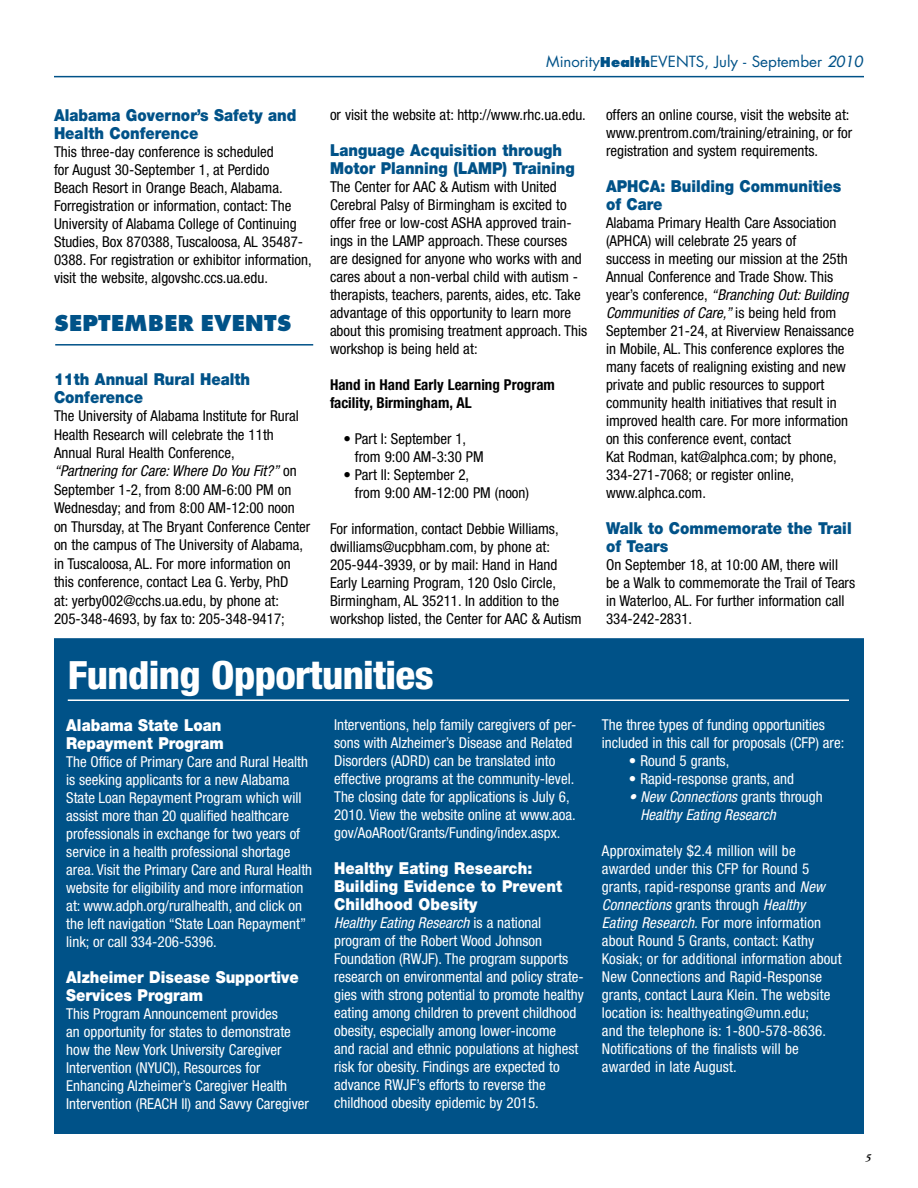
<style>
.page{position:relative;width:918px;height:1188px;background:#fff}
.page>*{position:absolute;margin:0;border:0;box-sizing:border-box;transform-origin:0 0}
.t1{font:800 condensed 39px "Helvetica Neue";letter-spacing:-.015em;color:#fff;scale:1.05 1}
.t2{font:800 24px "Futura T";color:#005288}
.t3{font:900 16.5px/18px "Helvetica Neue";color:#005288;scale:.9 1}
.t4{font:900 16.5px/18px "Helvetica Neue";color:#fff;scale:.9 1}
.t5{font:condensed 15px/18px "Helvetica Neue";color:#000}
.t6{font:condensed 15px/18px "Helvetica Neue";color:#fff}
.t7{font:700 condensed 15px/18px "Helvetica Neue";color:#000}
.t8{font:italic condensed 15px/18px "Helvetica Neue";color:#fff}
.t9{font:15px "Futura";color:#005288}
.t10{font:italic 700 10.5px "Adobe Garamond Pro";color:#000}
.s1{font-style:italic}
.s2{font-family:"Futura T";font-weight:800}
.s3{font-style:normal}
</style>
<div class="page">
<hr style="left:54px;top:76px;width:810px;height:1px;background:#005288">
<div style="left:54px;top:638px;width:810px;height:496px;background:#005288"></div>
<hr style="left:68px;top:699px;width:781px;height:2px;background:#fff">
<hr style="left:55px;top:344px;width:258px;height:2px;background:#005288">
<p class="t3" style="left:54px;top:106px;width:271px">Alabama Governor’s Safety and<br>Health Conference</p>
<p class="t5" style="left:54px;top:142px;width:259px">This three-day conference is scheduled<br>for August 30-September 1, at Perdido<br>Beach Resort in Orange Beach, Alabama.<br>Forregistration or information, contact: The University of Alabama College of Continuing Studies, Box 870388, Tuscaloosa, AL 35487- 0388. For registration or exhibitor information, visit the website, algovshc.ccs.ua.edu.</p>
<h2 class="t2" style="left:54px;top:308px;width:239px">SEPTEMBER EVENTS</h2>
<p class="t3" style="left:54px;top:370px;width:220px">11th Annual Rural Health<br>Conference</p>
<p class="t5" style="left:54px;top:406px;width:258px;line-height:18.5px">The University of Alabama Institute for Rural Health Research will celebrate the 11th Annual Rural Health Conference,<br><span class="s1">“Partnering for Care: Where Do You Fit?”</span> on September 1-2, from 8:00 AM-6:00 PM on Wednesday; and from 8:00 AM-12:00 noon on Thursday, at The Bryant Conference Center on the campus of The University of Alabama, in Tuscaloosa, AL. For more information on this conference, contact Lea G. Yerby, PhD<br>at: yerby002@cchs.ua.edu, by phone at:<br>205-348-4693, by fax to: 205-348-9417;</p>
<p class="t9" style="left:546px;top:52px;width:318px">Minority<span class="s2">Health</span>EVENTS, July - September <span class="s1">2010</span></p>
<p class="t5" style="left:330px;top:105px;width:257px">or visit the website at: http://www.rhc.ua.edu.</p>
<p class="t3" style="left:330px;top:141px;width:274px">Language Acquisition through<br>Motor Planning (LAMP) Training</p>
<p class="t5" style="left:330px;top:177px;width:259px">The Center for AAC &amp; Autism with United Cerebral Palsy of Birmingham is excited to offer free or low-cost ASHA approved train&shy;ings in the LAMP approach. These courses are designed for anyone who works with and cares about a non-verbal child with autism - therapists, teachers, parents, aides, etc. Take advantage of this opportunity to learn more about this promising treatment approach. This workshop is being held at:</p>
<p class="t7" style="left:330px;top:375px;width:226px">Hand in Hand Early Learning Program facility, Birmingham, AL</p>
<p class="t5" style="left:355px;top:429px;width:130px;text-indent:-11px">• Part I: September 1, from 9:00 AM-3:30 PM</p>
<p class="t5" style="left:355px;top:465px;width:176px;text-indent:-11px">• Part II: September 2,<br>from 9:00 AM-12:00 PM (noon)</p>
<p class="t5" style="left:330px;top:519px;width:253px">For information, contact Debbie Williams, dwilliams@ucpbham.com, by phone at:<br>205-944-3939, or by mail: Hand in Hand Early Learning Program, 120 Oslo Circle, Birmingham, AL 35211. In addition to the workshop listed, the Center for AAC &amp; Autism</p>
<p class="t5" style="left:606px;top:105px;width:248px">offers an online course, visit the website at: www.prentrom.com/training/etraining, or for registration and system requirements.</p>
<p class="t3" style="left:606px;top:177px;width:263px">APHCA: Building Communities of Care</p>
<p class="t5" style="left:606px;top:213px;width:249px">Alabama Primary Health Care Association (APHCA) will celebrate 25 years of<br>success in meeting our mission at the 25th Annual Conference and Trade Show. This year’s conference, <span class="s1">“Branching Out: Building Communities of Care,”</span> is being held from September 21-24, at Riverview Renaissance in Mobile, AL. This conference explores the many facets of realigning existing and new private and public resources to support community health initiatives that result in improved health care. For more information on this conference event, contact<br>Kat Rodman, kat@alphca.com; by phone, 334-271-7068; or register online, www.alphca.com.</p>
<p class="t3" style="left:606px;top:519px;width:274px">Walk to Commemorate the Trail of Tears</p>
<p class="t5" style="left:606px;top:555px;width:251px">On September 18, at 10:00 AM, there will be a Walk to commemorate the Trail of Tears in Waterloo, AL. For further information call 334-242-2831.</p>
<h1 class="t1" style="left:68px;top:651px;width:350px">Funding Opportunities</h1>
<p class="t4" style="left:66px;top:716px;width:177px">Alabama State Loan<br>Repayment Program</p>
<p class="t6" style="left:66px;top:752px;width:247px">The Office of Primary Care and Rural Health is seeking applicants for a new Alabama State Loan Repayment Program which will assist more than 20 qualified healthcare professionals in exchange for two years of service in a health professional shortage area. Visit the Primary Care and Rural Health website for eligibility and more information at: www.adph.org/ruralhealth, and click on the left navigation “State Loan Repayment” link; or call 334-206-5396.</p>
<p class="t4" style="left:66px;top:968px;width:260px">Alzheimer Disease Supportive<br>Services Program</p>
<p class="t6" style="left:66px;top:1004px;width:244px">This Program Announcement provides<br>an opportunity for states to demonstrate how the New York University Caregiver Intervention (NYUCI), Resources for Enhancing Alzheimer’s Caregiver Health Intervention (REACH II) and Savvy Caregiver</p>
<p class="t6" style="left:334px;top:715px;width:244px">Interventions, help family caregivers of per&shy;sons with Alzheimer’s Disease and Related Disorders (ADRD) can be translated into effective programs at the community-level.<br>The closing date for applications is July 6, 2010. View the website online at www.aoa. gov/AoARoot/Grants/Funding/index.aspx.</p>
<p class="t4" style="left:334px;top:859px;width:255px">Healthy Eating Research:<br>Building Evidence to Prevent<br>Childhood Obesity</p>
<p class="t6" style="left:334px;top:913px;width:251px"><span class="s1">Healthy Eating Research</span> is a national program of the Robert Wood Johnson Foundation (RWJF). The program supports research on environmental and policy strate&shy;gies with strong potential to promote healthy eating among children to prevent childhood obesity, especially among lower-income<br>and racial and ethnic populations at highest risk for obesity. Findings are expected to advance RWJF’s efforts to reverse the childhood obesity epidemic by 2015.</p>
<p class="t6" style="left:602px;top:715px;width:244px">The three types of funding opportunities included in this call for proposals (CFP) are:</p>
<p class="t6" style="left:629px;top:751px;width:102px">• Round 5 grants,</p>
<p class="t6" style="left:629px;top:769px;width:167px">• Rapid-response grants, and</p>
<p class="t8" style="left:640px;top:787px;width:184px;text-indent:-11px">• New Connections <span class="s3">grants through<br></span>Healthy Eating Research</p>
<p class="t6" style="left:602px;top:841px;width:241px">Approximately $2.4 million will be awarded under this CFP for Round 5 grants, rapid-response grants and <span class="s1">New Connections</span> grants through <span class="s1">Healthy Eating Research.</span> For more information about Round 5 Grants, contact: Kathy Kosiak; or for additional information about New Connections and Rapid-Response grants, contact Laura Klein. The website location is: healthyeating@umn.edu;<br>and the telephone is: 1-800-578-8636.<br>Notifications of the finalists will be awarded in late August.</p>
<p class="t10" style="left:866px;top:1152px;width:7px">5</p>
</div>
